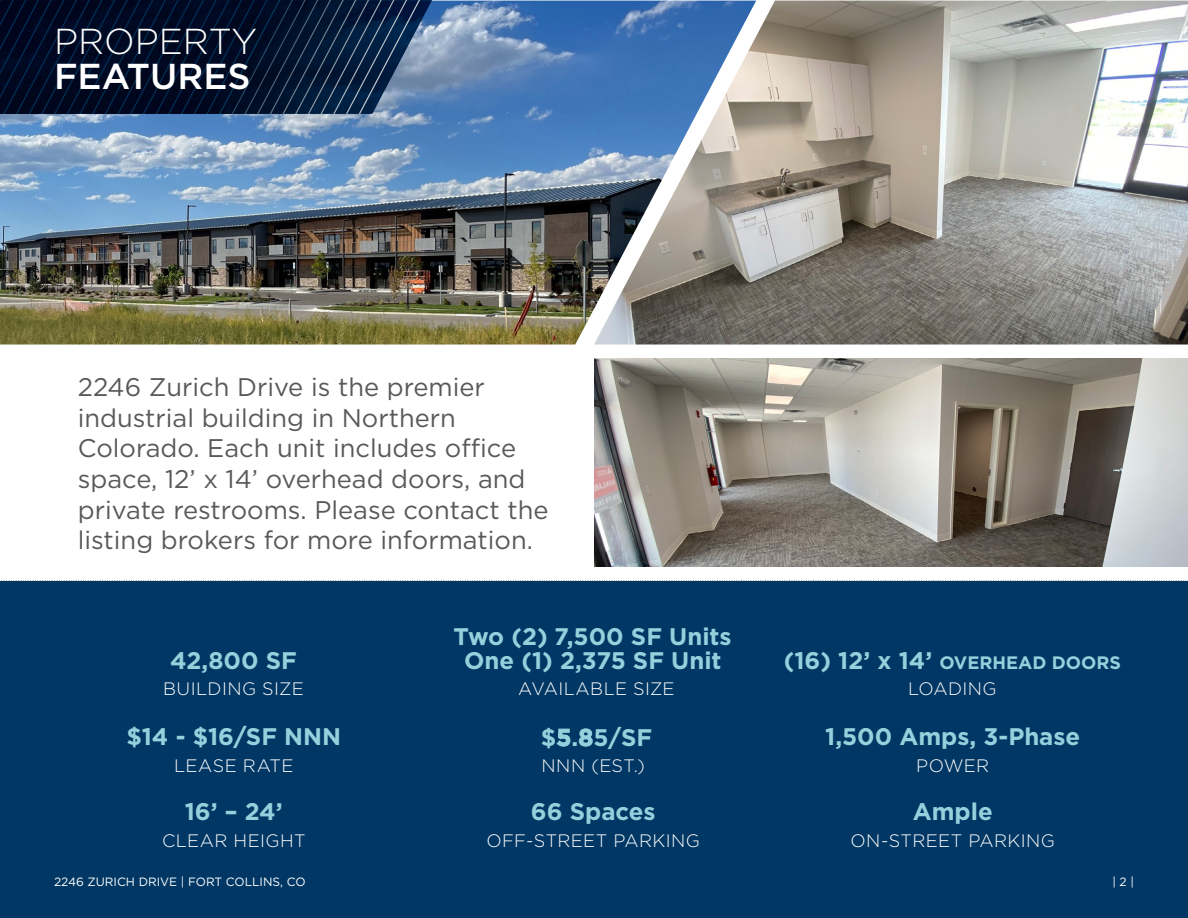
<style>
.page{position:relative;width:1188px;height:918px;background:#fff}
.page>*{position:absolute;margin:0;border:0;box-sizing:border-box;transform-origin:0 0}
.t1{font:300 36px "Gotham";color:#fff}
.t2{font:500 36px "Gotham";color:#fff}
.t3{font:25.5px/30.6px "Gotham";color:#58595b}
.t4{font:700 24px/24.2px "Gotham";color:#95d0dc;text-align:center}
.t5{font:300 18px "Gotham";letter-spacing:.02em;color:#fff}
.t6{font:700 18px "Gotham";color:#95d0dc}
.t7{font:12px "Gotham";color:#fff}
.s1{font-size:24px}
</style>
<div class="page">
<div style="left:0;top:582px;width:1188px;height:336px;background:#003764"></div>
<img style="left:0;top:1px;width:594px;height:344px">
<img style="left:594px;top:1px;width:594px;height:344px">
<svg style="left:1px;top:580px;width:1187px;height:1px"></svg>
<svg style="left:0;top:0;width:441px;height:114px;background:#0e1f3a"></svg>
<img style="left:594px;top:359px;width:594px;height:207px">
<h1 class="t1" style="left:54px;top:19px;width:205px">PROPERTY</h1>
<h1 class="t2" style="left:54px;top:53px;width:198px">FEATURES</h1>
<p class="t3" style="left:78px;top:371px;width:472px">2246 Zurich Drive is the premier industrial building in Northern Colorado. Each unit includes office space, 12’ x 14’ overhead doors, and private restrooms. Please contact the listing brokers for more information.</p>
<p class="t4" style="left:454px;top:624px;width:280px">Two (2) 7,500 SF Units<br>One (1) 2,375 SF Unit</p>
<p class="t5" style="left:518px;top:678px;width:158px">AVAILABLE SIZE</p>
<p class="t4" style="left:541px;top:725px;width:113px">$5.85/SF</p>
<p class="t5" style="left:542px;top:754px;width:105px">NNN (EST.)</p>
<p class="t4" style="left:531px;top:800px;width:126px">66 Spaces</p>
<p class="t5" style="left:486px;top:829px;width:215px">OFF-STREET PARKING</p>
<p class="t4" style="left:170px;top:648px;width:128px">42,800 SF</p>
<p class="t6" style="left:784px;top:651px;width:339px"><span class="s1">(16) 12’ x 14’</span> OVERHEAD DOORS</p>
<p class="t5" style="left:163px;top:678px;width:142px">BUILDING SIZE</p>
<p class="t5" style="left:908px;top:678px;width:90px">LOADING</p>
<p class="t4" style="left:126px;top:725px;width:216px">$14 - $16/SF NNN</p>
<p class="t4" style="left:825px;top:725px;width:257px">1,500 Amps, 3-Phase</p>
<p class="t5" style="left:174px;top:754px;width:121px">LEASE RATE</p>
<p class="t5" style="left:916px;top:754px;width:74px">POWER</p>
<p class="t4" style="left:185px;top:800px;width:99px">16’ – 24’</p>
<p class="t4" style="left:913px;top:800px;width:81px">Ample</p>
<p class="t5" style="left:162px;top:829px;width:145px">CLEAR HEIGHT</p>
<p class="t5" style="left:850px;top:829px;width:206px">ON-STREET PARKING</p>
<p class="t7" style="left:54px;top:874px;width:253px">2246 ZURICH DRIVE | FORT COLLINS, CO</p>
<p class="t7" style="left:1112px;top:874px;width:23px">| 2 |</p>
</div>
